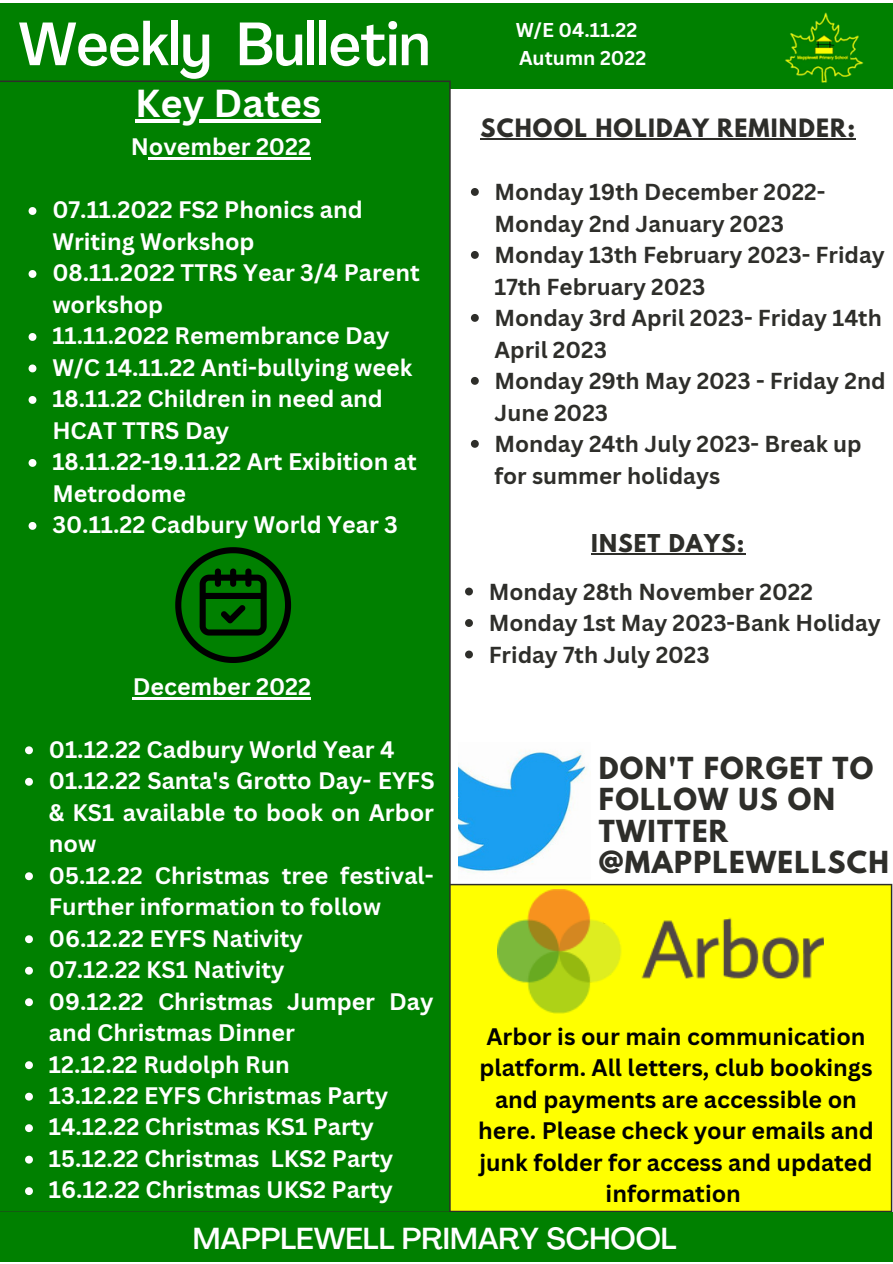
<style>
.page{position:relative;width:893px;height:1264px;background:#fff}
.page>*{position:absolute;margin:0;border:0;box-sizing:border-box;transform-origin:0 0}
.t1{font:500 condensed 60.15px "Agrandir";color:#fff}
.t2{font:700 37.95px "Canva Sans";color:#fff}
.t3{font:500 30px "Agrandir";color:#fff}
.t4{font:700 26.85px/31.5px "League Spartan";letter-spacing:.05em;color:#2e2e2a}
.t5{font:700 23.25px/31.5px "Canva Sans";color:#fff}
.t6{font:700 23.25px/31.5px "Canva Sans";color:#000;text-align:center}
.t7{font:700 22.5px/31.5px "Canva Sans";color:#2e2e2a}
.t8{font:700 22.35px "League Spartan";letter-spacing:.05em;color:#2e2e2a}
.t9{font:700 21.75px "League Spartan";letter-spacing:.05em;color:#2e2e2a}
.t10{font:700 19.5px/28.2px "Canva Sans";color:#fff}
</style>
<div class="page">
<div style="left:0;top:3px;width:892px;height:86px;background:#008000"></div>
<div style="left:429px;top:884px;width:462px;height:327px;background:#ff0"></div>
<hr style="left:890px;top:885px;width:2px;height:325px;background:#2e2e2a">
<hr style="left:430px;top:1210px;width:460px;height:2px;background:#2e2e2a">
<hr style="left:430px;top:883px;width:460px;height:2px;background:#2e2e2a">
<div style="left:0;top:81px;width:450px;height:1131px;background:#008000"></div>
<hr style="left:0;top:82px;width:1px;height:1129px;background:#2e2e2a">
<hr style="left:449px;top:82px;width:1px;height:1129px;background:#2e2e2a">
<hr style="left:0;top:1211px;width:449px;height:1px;background:#2e2e2a">
<hr style="left:0;top:81px;width:449px;height:1px;background:#2e2e2a">
<div style="left:0;top:1212px;width:892px;height:49px;background:#008000"></div>
<img style="left:458px;top:750px;width:129px;height:123px">
<img style="left:497px;top:889px;width:326px;height:124px">
<svg style="left:175px;top:547px;width:116px;height:116px"></svg>
<svg style="left:465px;top:587px;width:8px;height:8px"></svg>
<svg style="left:465px;top:619px;width:8px;height:8px"></svg>
<svg style="left:465px;top:650px;width:8px;height:8px"></svg>
<hr style="left:591px;top:553px;width:154px;height:1px;background:#2e2e2a">
<svg style="left:471px;top:188px;width:7px;height:8px"></svg>
<svg style="left:471px;top:251px;width:7px;height:8px"></svg>
<svg style="left:471px;top:314px;width:7px;height:8px"></svg>
<svg style="left:471px;top:377px;width:7px;height:8px"></svg>
<svg style="left:471px;top:440px;width:7px;height:8px"></svg>
<hr style="left:480px;top:138px;width:376px;height:1px;background:#2e2e2a">
<svg style="left:29px;top:207px;width:7px;height:8px"></svg>
<svg style="left:29px;top:270px;width:7px;height:8px"></svg>
<svg style="left:29px;top:333px;width:7px;height:8px"></svg>
<svg style="left:29px;top:364px;width:7px;height:8px"></svg>
<svg style="left:29px;top:396px;width:7px;height:8px"></svg>
<svg style="left:29px;top:459px;width:7px;height:8px"></svg>
<svg style="left:29px;top:522px;width:7px;height:8px"></svg>
<hr style="left:149px;top:158px;width:162px;height:2px;background:#fff">
<hr style="left:135px;top:119px;width:186px;height:4px;background:#fff">
<svg style="left:25px;top:746px;width:8px;height:8px"></svg>
<svg style="left:25px;top:777px;width:8px;height:8px"></svg>
<svg style="left:25px;top:872px;width:8px;height:8px"></svg>
<svg style="left:25px;top:935px;width:8px;height:8px"></svg>
<svg style="left:25px;top:966px;width:8px;height:8px"></svg>
<svg style="left:25px;top:998px;width:8px;height:8px"></svg>
<svg style="left:25px;top:1061px;width:8px;height:8px"></svg>
<svg style="left:25px;top:1092px;width:8px;height:8px"></svg>
<svg style="left:25px;top:1124px;width:8px;height:8px"></svg>
<svg style="left:25px;top:1155px;width:8px;height:8px"></svg>
<svg style="left:25px;top:1187px;width:8px;height:7px"></svg>
<hr style="left:133px;top:697px;width:178px;height:2px;background:#fff">
<img style="left:785px;top:12px;width:79px;height:71px">
<h1 class="t1" style="left:19px;top:20px;width:413px">Weekly Bulletin</h1>
<p class="t10" style="left:515px;top:15px;width:132px">W/E 04.11.22<br>Autumn 2022</p>
<h2 class="t2" style="left:135px;top:77px;width:187px">Key Dates</h2>
<p class="t5" style="left:131px;top:130px;width:182px">November 2022</p>
<p class="t5" style="left:52px;top:193px;width:369px">07.11.2022 FS2 Phonics and<br>Writing Workshop<br>08.11.2022 TTRS Year 3/4 Parent workshop<br>11.11.2022 Remembrance Day<br>W/C 14.11.22 Anti-bullying week<br>18.11.22 Children in need and<br>HCAT TTRS Day<br>18.11.22-19.11.22 Art Exibition at<br>Metrodome<br>30.11.22 Cadbury World Year 3</p>
<p class="t5" style="left:133px;top:670px;width:180px">December 2022</p>
<p class="t5" style="left:49px;top:732px;width:387px">01.12.22 Cadbury World Year 4<br>01.12.22 Santa's Grotto Day- EYFS &amp; KS1 available to book on Arbor now<br>05.12.22 Christmas tree festival-<br>Further information to follow<br>06.12.22 EYFS Nativity<br>07.12.22 KS1 Nativity<br>09.12.22 Christmas Jumper Day and Christmas Dinner<br>12.12.22 Rudolph Run<br>13.12.22 EYFS Christmas Party<br>14.12.22 Christmas KS1 Party<br>15.12.22 Christmas LKS2 Party<br>16.12.22 Christmas UKS2 Party</p>
<p class="t8" style="left:480px;top:117px;width:376px">SCHOOL HOLIDAY REMINDER:</p>
<p class="t7" style="left:494px;top:176px;width:392px">Monday 19th December 2022-<br>Monday 2nd January 2023<br>Monday 13th February 2023- Friday<br>17th February 2023<br>Monday 3rd April 2023- Friday 14th<br>April 2023<br>Monday 29th May 2023 - Friday 2nd<br>June 2023<br>Monday 24th July 2023- Break up for summer holidays</p>
<p class="t9" style="left:591px;top:532px;width:155px">INSET DAYS:</p>
<p class="t7" style="left:488px;top:575px;width:393px">Monday 28th November 2022<br>Monday 1st May 2023-Bank Holiday<br>Friday 7th July 2023</p>
<p class="t4" style="left:598px;top:755px;width:292px">DON'T FORGET TO<br>FOLLOW US ON<br>TWITTER @MAPPLEWELLSCH</p>
<p class="t6" style="left:478px;top:1020px;width:397px">Arbor is our main communication platform. All letters, club bookings and payments are accessible on here. Please check your emails and junk folder for access and updated information</p>
<p class="t3" style="left:193px;top:1226px;width:485px">MAPPLEWELL PRIMARY SCHOOL</p>
</div>
